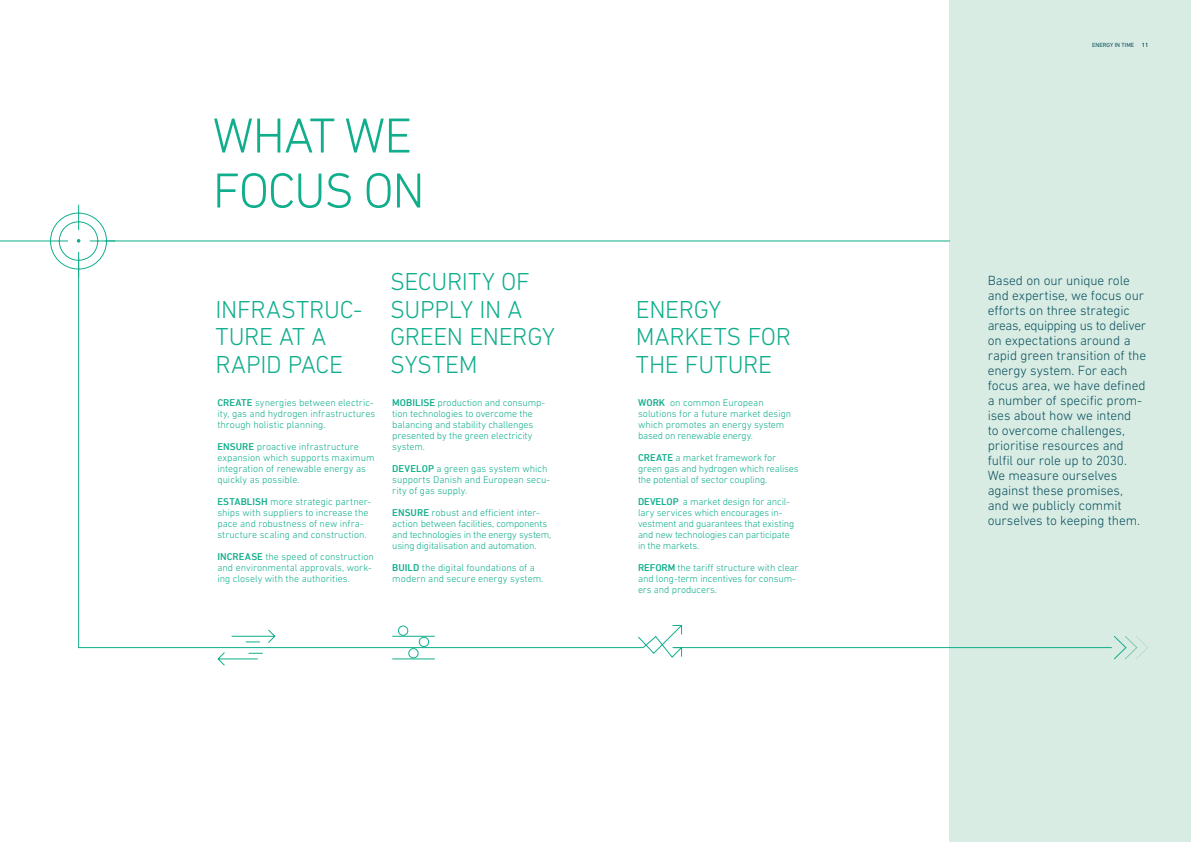
<style>
.page{position:relative;width:1191px;height:842px;background:#fff}
.page>*{position:absolute;margin:0;border:0;box-sizing:border-box;transform-origin:0 0}
.t1{font:300 50px/55px "DIN Next LT Pro";letter-spacing:-.03em;color:#10ae8c}
.t2{font:300 25px/27.5px "DIN Next LT Pro";letter-spacing:-.015em;color:#10ae8c}
.t3{font:300 13.5px/15px "DIN Next LT Pro";letter-spacing:-.01em;color:#0a515d}
.t4{font:300 10px/11px "DIN Next LT Pro";letter-spacing:-.005em;color:#10ae8c}
.t5{font:6px "DIN Next LT Pro";color:#0a515d}
.t6{font:500 6px "DIN Next LT Pro";color:#0a515d}
.s1{font-weight:500}
</style>
<div class="page">
<div style="left:950px;top:0;width:241px;height:842px;background:#d8ece4"></div>
<hr style="left:105px;top:240px;width:845px;height:1px;background:#10ae8c">
<hr style="left:0;top:240px;width:43px;height:1px;background:#10ae8c">
<hr style="left:78px;top:258px;width:1px;height:390px;background:#10ae8c">
<hr style="left:79px;top:647px;width:564px;height:1px;background:#10ae8c">
<svg style="left:217px;top:652px;width:46px;height:14px"></svg>
<svg style="left:231px;top:629px;width:45px;height:14px"></svg>
<svg style="left:637px;top:624px;width:46px;height:34px"></svg>
<hr style="left:674px;top:647px;width:437px;height:1px;background:#10ae8c">
<hr style="left:392px;top:658px;width:43px;height:1px;background:#10ae8c">
<hr style="left:392px;top:636px;width:43px;height:1px;background:#10ae8c">
<div style="left:398px;top:625px;width:10px;height:11px;border:1px solid #10ae8c;border-radius:50%"></div>
<div style="left:419px;top:637px;width:10px;height:10px;border:1px solid #10ae8c;border-radius:50%"></div>
<div style="left:408px;top:648px;width:10px;height:10px;border:1px solid #10ae8c;border-radius:50%"></div>
<svg style="left:42px;top:204px;width:74px;height:74px"></svg>
<svg style="left:1114px;top:636px;width:34px;height:24px"></svg>
<h1 class="t1" style="left:213px;top:107px;width:214px">WHAT WE<br>FOCUS ON</h1>
<h2 class="t2" style="left:215px;top:295px;width:149px">INFRASTRUC-<br>TURE AT A<br>RAPID PACE</h2>
<p class="t4" style="left:217px;top:397px;width:159px"><span class="s1">CREATE</span> synergies between electric&shy;ity, gas and hydrogen infrastructures through holistic planning.</p>
<p class="t4" style="left:217px;top:441px;width:159px"><span class="s1">ENSURE</span> proactive infrastructure expansion which supports maximum integration of renewable energy as quickly as possible.</p>
<p class="t4" style="left:217px;top:496px;width:155px"><span class="s1">ESTABLISH</span> more strategic partner&shy;ships with suppliers to increase the pace and robustness of new infra&shy;structure scaling and construction.</p>
<p class="t4" style="left:217px;top:551px;width:158px"><span class="s1">INCREASE</span> the speed of construction and environmental approvals, work&shy;ing closely with the authorities.</p>
<h2 class="t2" style="left:390px;top:268px;width:166px">SECURITY OF<br>SUPPLY IN A<br>GREEN ENERGY<br>SYSTEM</h2>
<p class="t4" style="left:392px;top:397px;width:154px"><span class="s1">MOBILISE</span> production and consump&shy;tion technologies to overcome the balancing and stability challenges presented by the green electricity system.</p>
<p class="t4" style="left:392px;top:463px;width:160px"><span class="s1">DEVELOP</span> a green gas system which supports Danish and European secu&shy;rity of gas supply.</p>
<p class="t4" style="left:392px;top:507px;width:160px"><span class="s1">ENSURE</span> robust and efficient inter&shy;action between facilities, components and technologies in the energy system, using digitalisation and automation.</p>
<p class="t4" style="left:392px;top:562px;width:153px"><span class="s1">BUILD</span> the digital foundations of a modern and secure energy system.</p>
<h2 class="t2" style="left:636px;top:295px;width:157px">ENERGY<br>MARKETS FOR<br>THE FUTURE</h2>
<p class="t4" style="left:638px;top:397px;width:155px"><span class="s1">WORK</span> on common European solutions for a future market design which promotes an energy system based on renewable energy.</p>
<p class="t4" style="left:638px;top:452px;width:162px"><span class="s1">CREATE</span> a market framework for green gas and hydrogen which realises the potential of sector coupling.</p>
<p class="t4" style="left:638px;top:496px;width:158px"><span class="s1">DEVELOP</span> a market design for ancil&shy;lary services which encourages in&shy;vestment and guarantees that existing and new technologies can participate in the markets.</p>
<p class="t4" style="left:638px;top:562px;width:162px"><span class="s1">REFORM</span> the tariff structure with clear and long-term incentives for consum&shy;ers and producers.</p>
<p class="t5" style="left:1092px;top:42px;width:44px">ENERGY IN TIME</p>
<p class="t6" style="left:1141px;top:41px;width:8px">11</p>
<p class="t3" style="left:987px;top:272px;width:160px">Based on our unique role and expertise, we focus our efforts on three strategic areas, equipping us to deliver on expectations around a rapid green transition of the energy system. For each focus area, we have defined a number of specific prom&shy;ises about how we intend<br>to overcome challenges, prioritise resources and fulfil our role up to 2030.<br>We measure ourselves against these promises, and we publicly commit ourselves to keeping them.</p>
</div>
